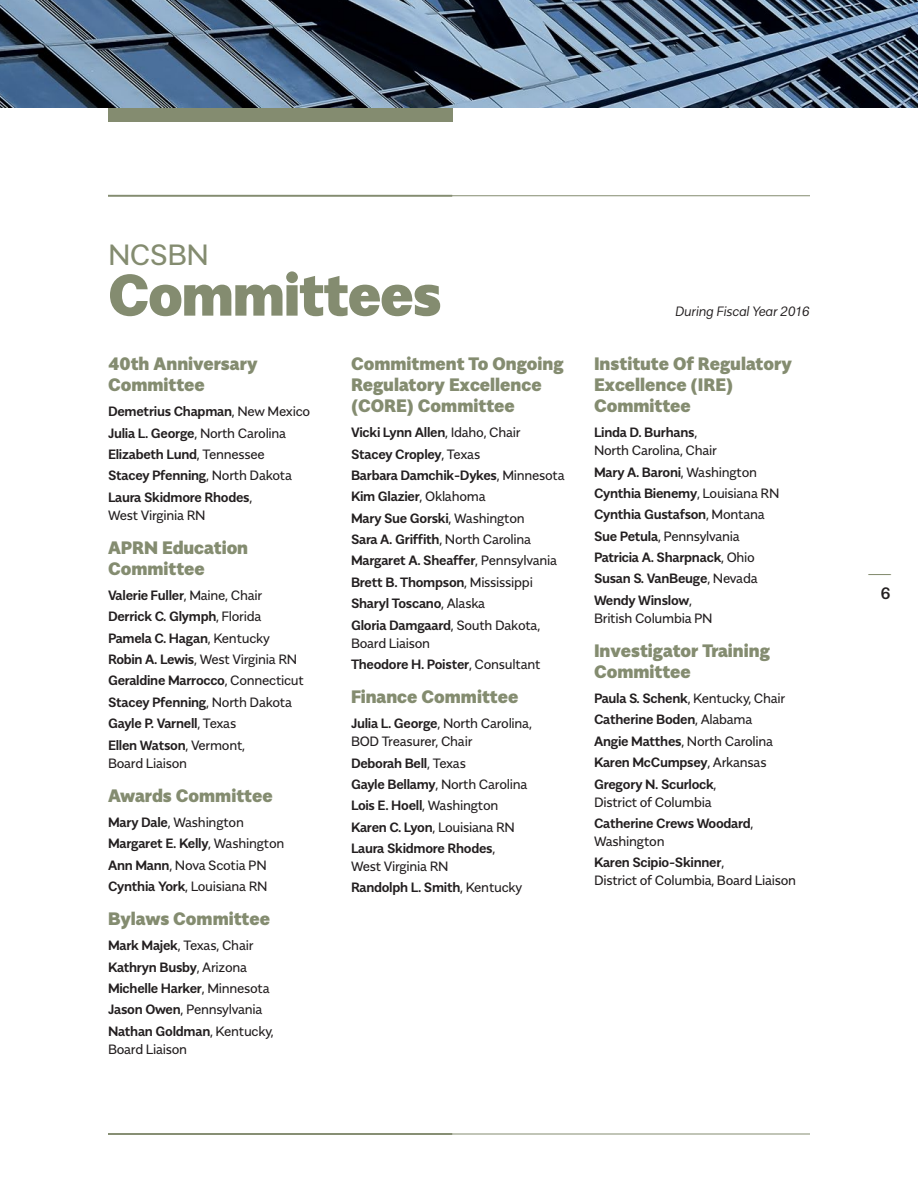
<style>
.page{position:relative;width:918px;height:1188px;background:#fff}
.page>*{position:absolute;margin:0;border:0;box-sizing:border-box;transform-origin:0 0}
.t1{font:900 58.5px "Alergia Normal";letter-spacing:-.02em;color:#848c70}
.Title_Lead-In{font:29.25px "Alergia Normal";letter-spacing:-.02em;color:#848c70}
.Listing_Head{font:900 18px/21px "Alergia Normal";color:#848c70}
.t2{font:300 16.5px "Alergia Normal";color:#848c70;scale:1.75 1}
.t3{font:500 16.5px "Alergia Normal";color:#231f20}
.Body_Copy{font:600 13.5px/18px "Alergia Normal";letter-spacing:-.02em;color:#231f20}
.Body_Copy-2{font:13.5px/18px "Alergia Normal";letter-spacing:-.02em;color:#231f20}
.t4{font:italic 300 13.5px "Alergia Normal";letter-spacing:-.02em;color:#231f20}
.s1{font-weight:400}
.s2{font-weight:600}
</style>
<div class="page">
<hr style="left:108px;top:195px;width:702px;height:1px;background:#848c70">
<hr style="left:108px;top:1134px;width:702px;height:1px;background:#848c70">
<hr style="left:108px;top:195px;width:344px;height:2px;background:#848c70">
<hr style="left:108px;top:1133px;width:344px;height:2px;background:#848c70">
<div style="left:108px;top:0;width:344px;height:122px;background:#848c70"></div>
<img style="left:0;top:0;width:918px;height:108px">
<p class="Title_Lead-In" style="left:108px;top:232px;width:103px">NCSBN</p>
<p class="t1" style="left:108px;top:247px;width:335px">Committees</p>
<p class="Listing_Head" style="left:108px;top:352px;width:151px">40th Anniversary<br>Committee</p>
<p class="Body_Copy" style="left:108px;top:401px;width:204px">Demetrius Chapman<span class="s1">, New Mexico</span></p>
<p class="Body_Copy-2" style="left:108px;top:423px;width:180px"><span class="s2">Julia L. George</span>, North Carolina</p>
<p class="Body_Copy" style="left:108px;top:444px;width:158px">Elizabeth Lund<span class="s1">, Tennessee</span></p>
<p class="Body_Copy" style="left:108px;top:465px;width:186px">Stacey Pfenning<span class="s1">, North Dakota</span></p>
<p class="Body_Copy" style="left:108px;top:487px;width:146px">Laura Skidmore Rhodes<span class="s1">,<br>West Virginia RN</span></p>
<p class="Listing_Head" style="left:108px;top:535px;width:142px">APRN Education<br>Committee</p>
<p class="Body_Copy" style="left:108px;top:585px;width:156px">Valerie Fuller<span class="s1">, Maine, Chair</span></p>
<p class="Body_Copy" style="left:108px;top:606px;width:155px">Derrick C. Glymph<span class="s1">, Florida</span></p>
<p class="Body_Copy" style="left:108px;top:628px;width:163px">Pamela C. Hagan<span class="s1">, Kentucky</span></p>
<p class="Body_Copy-2" style="left:108px;top:649px;width:191px"><span class="s2">Robin A. Lewis</span>, West Virginia RN</p>
<p class="Body_Copy" style="left:108px;top:670px;width:198px">Geraldine Marrocco<span class="s1">, Connecticut</span></p>
<p class="Body_Copy" style="left:108px;top:692px;width:186px">Stacey Pfenning<span class="s1">, North Dakota</span></p>
<p class="Body_Copy" style="left:108px;top:713px;width:130px">Gayle P. Varnell<span class="s1">, Texas</span></p>
<p class="Body_Copy-2" style="left:108px;top:735px;width:139px"><span class="s2">Ellen Watson</span>, Vermont,<br>Board Liaison</p>
<p class="Listing_Head" style="left:108px;top:783px;width:166px">Awards Committee</p>
<p class="Body_Copy-2" style="left:108px;top:812px;width:138px"><span class="s2">Mary Dale</span>, Washington</p>
<p class="Body_Copy" style="left:108px;top:833px;width:178px">Margaret E. Kelly<span class="s1">, Washington</span></p>
<p class="Body_Copy-2" style="left:108px;top:855px;width:160px"><span class="s2">Ann Mann</span>, Nova Scotia PN</p>
<p class="Body_Copy-2" style="left:108px;top:876px;width:161px"><span class="s2">Cynthia York</span>, Louisiana RN</p>
<p class="Listing_Head" style="left:108px;top:907px;width:164px">Bylaws Committee</p>
<p class="Body_Copy-2" style="left:108px;top:935px;width:147px"><span class="s2">Mark Majek</span>, Texas, Chair</p>
<p class="Body_Copy" style="left:108px;top:957px;width:141px">Kathryn Busby<span class="s1">, Arizona</span></p>
<p class="Body_Copy" style="left:108px;top:978px;width:163px">Michelle Harker<span class="s1">, Minnesota</span></p>
<p class="Body_Copy-2" style="left:108px;top:999px;width:156px"><span class="s2">Jason Owen</span>, Pennsylvania</p>
<p class="Body_Copy-2" style="left:108px;top:1021px;width:167px"><span class="s2">Nathan Goldman</span>, Kentucky,<br>Board Liaison</p>
<p class="Listing_Head" style="left:351px;top:352px;width:214px">Commitment To Ongoing<br>Regulatory Excellence (CORE) Committee</p>
<p class="Body_Copy" style="left:351px;top:422px;width:171px">Vicki Lynn Allen<span class="s1">, Idaho, Chair</span></p>
<p class="Body_Copy" style="left:351px;top:444px;width:131px">Stacey Cropley<span class="s1">, Texas</span></p>
<p class="Body_Copy" style="left:351px;top:465px;width:215px">Barbara Damchik-Dykes<span class="s1">, Minnesota</span></p>
<p class="Body_Copy" style="left:351px;top:486px;width:136px">Kim Glazier<span class="s1">, Oklahoma</span></p>
<p class="Body_Copy" style="left:351px;top:508px;width:175px">Mary Sue Gorski<span class="s1">, Washington</span></p>
<p class="Body_Copy" style="left:351px;top:529px;width:182px">Sara A. Griffith<span class="s1">, North Carolina</span></p>
<p class="Body_Copy" style="left:351px;top:550px;width:208px">Margaret A. Sheaffer<span class="s1">, Pennsylvania</span></p>
<p class="Body_Copy" style="left:351px;top:572px;width:183px">Brett B. Thompson<span class="s1">, Mississippi</span></p>
<p class="Body_Copy" style="left:351px;top:593px;width:136px">Sharyl Toscano<span class="s1">, Alaska</span></p>
<p class="Body_Copy-2" style="left:351px;top:615px;width:191px"><span class="s2">Gloria Damgaard</span>, South Dakota,<br>Board Liaison</p>
<p class="Body_Copy" style="left:351px;top:654px;width:191px">Theodore H. Poister<span class="s1">, Consultant</span></p>
<p class="Listing_Head" style="left:351px;top:685px;width:169px">Finance Committee</p>
<p class="Body_Copy-2" style="left:351px;top:713px;width:183px"><span class="s2">Julia L. George</span>, North Carolina,<br>BOD Treasurer, Chair</p>
<p class="Body_Copy" style="left:351px;top:753px;width:117px">Deborah Bell<span class="s1">, Texas</span></p>
<p class="Body_Copy-2" style="left:351px;top:774px;width:178px"><span class="s2">Gayle Bellamy</span>, North Carolina</p>
<p class="Body_Copy" style="left:351px;top:795px;width:149px">Lois E. Hoell<span class="s1">, Washington</span></p>
<p class="Body_Copy-2" style="left:351px;top:817px;width:165px"><span class="s2">Karen C. Lyon</span>, Louisiana RN</p>
<p class="Body_Copy" style="left:351px;top:838px;width:146px">Laura Skidmore Rhodes<span class="s1">,<br>West Virginia RN</span></p>
<p class="Body_Copy" style="left:351px;top:877px;width:173px">Randolph L. Smith<span class="s1">, Kentucky</span></p>
<p class="t4" style="left:675px;top:301px;width:136px">During Fiscal Year 2016</p>
<p class="Listing_Head" style="left:594px;top:352px;width:200px">Institute Of Regulatory<br>Excellence (IRE)<br>Committee</p>
<p class="Body_Copy-2" style="left:594px;top:422px;width:125px"><span class="s2">Linda D. Burhans</span>,<br>North Carolina, Chair</p>
<p class="Body_Copy" style="left:594px;top:462px;width:165px">Mary A. Baroni<span class="s1">, Washington</span></p>
<p class="Body_Copy" style="left:594px;top:483px;width:187px">Cynthia Bienemy<span class="s1">, Louisiana RN</span></p>
<p class="Body_Copy" style="left:594px;top:504px;width:172px">Cynthia Gustafson<span class="s1">, Montana</span></p>
<p class="Body_Copy-2" style="left:594px;top:526px;width:147px"><span class="s2">Sue Petula</span>, Pennsylvania</p>
<p class="Body_Copy" style="left:594px;top:547px;width:162px">Patricia A. Sharpnack<span class="s1">, Ohio</span></p>
<p class="Body_Copy" style="left:594px;top:568px;width:165px">Susan S. VanBeuge<span class="s1">, Nevada</span></p>
<p class="Body_Copy-2" style="left:594px;top:590px;width:120px"><span class="s2">Wendy Winslow</span>,<br>British Columbia PN</p>
<p class="Listing_Head" style="left:594px;top:638px;width:177px">Investigator Training<br>Committee</p>
<p class="Body_Copy-2" style="left:594px;top:688px;width:193px"><span class="s2">Paula S. Schenk</span>, Kentucky, Chair</p>
<p class="Body_Copy" style="left:594px;top:709px;width:160px">Catherine Boden<span class="s1">, Alabama</span></p>
<p class="Body_Copy-2" style="left:594px;top:731px;width:181px"><span class="s2">Angie Matthes</span>, North Carolina</p>
<p class="Body_Copy" style="left:594px;top:752px;width:174px">Karen McCumpsey<span class="s1">, Arkansas</span></p>
<p class="Body_Copy-2" style="left:594px;top:774px;width:124px"><span class="s2">Gregory N. Scurlock</span>,<br>District of Columbia</p>
<p class="Body_Copy" style="left:594px;top:813px;width:161px">Catherine Crews Woodard<span class="s1">,<br>Washington</span></p>
<p class="Body_Copy-2" style="left:594px;top:852px;width:204px"><span class="s2">Karen Scipio-Skinner</span>,<br>District of Columbia, Board Liaison</p>
<p class="t2" style="left:868px;top:561px;width:14px">—</p>
<p class="t3" style="left:881px;top:580px;width:12px">6</p>
</div>
